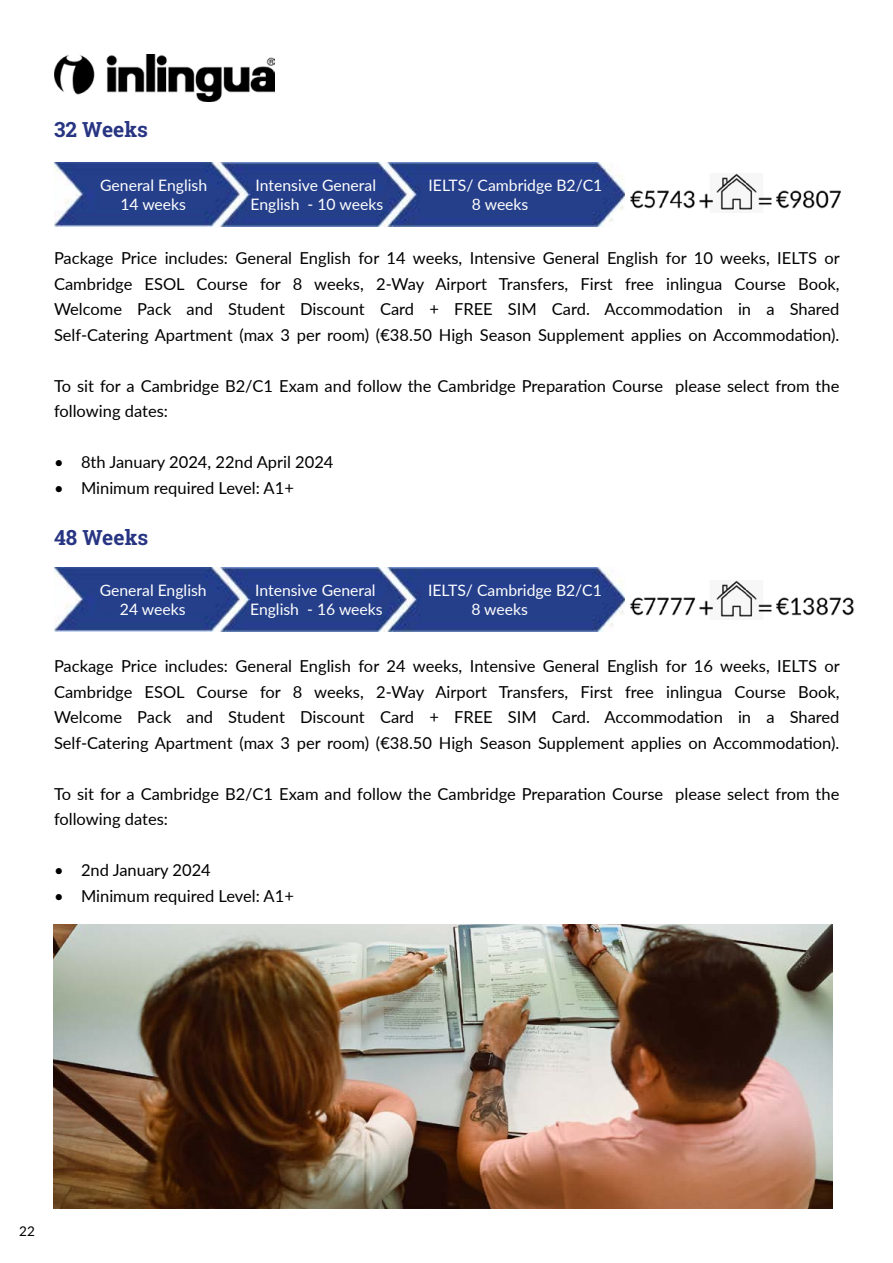
<style>
.page{position:relative;width:893px;height:1263px;background:#fff}
.page>*{position:absolute;margin:0;border:0;box-sizing:border-box;transform-origin:0 0}
.t1{font:700 21px "Roboto Slab";color:#283583}
.t2{font:16.5px/25.5px "Lato";color:#000;text-align:justify}
.t3{font:15.75px "Lato";color:#fff}
.t4{font:13.5px "Lato";color:#000}
</style>
<div class="page">
<img style="left:54px;top:163px;width:571px;height:63px">
<img style="left:54px;top:568px;width:571px;height:63px">
<img style="left:54px;top:54px;width:220px;height:48px">
<img style="left:630px;top:173px;width:211px;height:37px">
<img style="left:630px;top:580px;width:224px;height:37px">
<img style="left:53px;top:925px;width:779px;height:284px">
<p class="t1" style="left:54px;top:120px;width:96px">32 Weeks</p>
<p class="t3" style="left:100px;top:174px;width:108px">General English</p>
<p class="t3" style="left:256px;top:174px;width:122px">Intensive General</p>
<p class="t3" style="left:428px;top:174px;width:175px">IELTS/ Cambridge B2/C1</p>
<p class="t3" style="left:120px;top:193px;width:67px">14 weeks</p>
<p class="t3" style="left:251px;top:193px;width:134px">English - 10 weeks</p>
<p class="t3" style="left:472px;top:193px;width:58px">8 weeks</p>
<p class="t2" style="left:54px;top:245px;width:787px">Package Price includes: General English for 14 weeks, Intensive General English for 10 weeks, IELTS or Cambridge ESOL Course for 8 weeks, 2-Way Airport Transfers, First free inlingua Course Book, Welcome Pack and Student Discount Card + FREE SIM Card. Accommodation in a Shared Self-Catering Apartment (max 3 per room) (€38.50 High Season Supplement applies on Accommodation).</p>
<p class="t2" style="left:54px;top:372px;width:787px">To sit for a Cambridge B2/C1 Exam and follow the Cambridge Preparation Course please select from the following dates:</p>
<p class="t2" style="left:54px;top:451px;width:281px">• 8th January 2024, 22nd April 2024</p>
<p class="t2" style="left:54px;top:476px;width:241px">• Minimum required Level: A1+</p>
<p class="t1" style="left:54px;top:528px;width:96px">48 Weeks</p>
<p class="t3" style="left:100px;top:579px;width:108px">General English</p>
<p class="t3" style="left:255px;top:579px;width:122px">Intensive General</p>
<p class="t3" style="left:428px;top:579px;width:175px">IELTS/ Cambridge B2/C1</p>
<p class="t3" style="left:120px;top:598px;width:67px">24 weeks</p>
<p class="t3" style="left:250px;top:598px;width:134px">English - 16 weeks</p>
<p class="t3" style="left:471px;top:598px;width:58px">8 weeks</p>
<p class="t2" style="left:54px;top:653px;width:787px">Package Price includes: General English for 24 weeks, Intensive General English for 16 weeks, IELTS or Cambridge ESOL Course for 8 weeks, 2-Way Airport Transfers, First free inlingua Course Book, Welcome Pack and Student Discount Card + FREE SIM Card. Accommodation in a Shared Self-Catering Apartment (max 3 per room) (€38.50 High Season Supplement applies on Accommodation).</p>
<p class="t2" style="left:54px;top:780px;width:787px">To sit for a Cambridge B2/C1 Exam and follow the Cambridge Preparation Course please select from the following dates:</p>
<p class="t2" style="left:54px;top:859px;width:158px">• 2nd January 2024</p>
<p class="t2" style="left:54px;top:884px;width:241px">• Minimum required Level: A1+</p>
<p class="t4" style="left:19px;top:1226px;width:17px">22</p>
</div>
